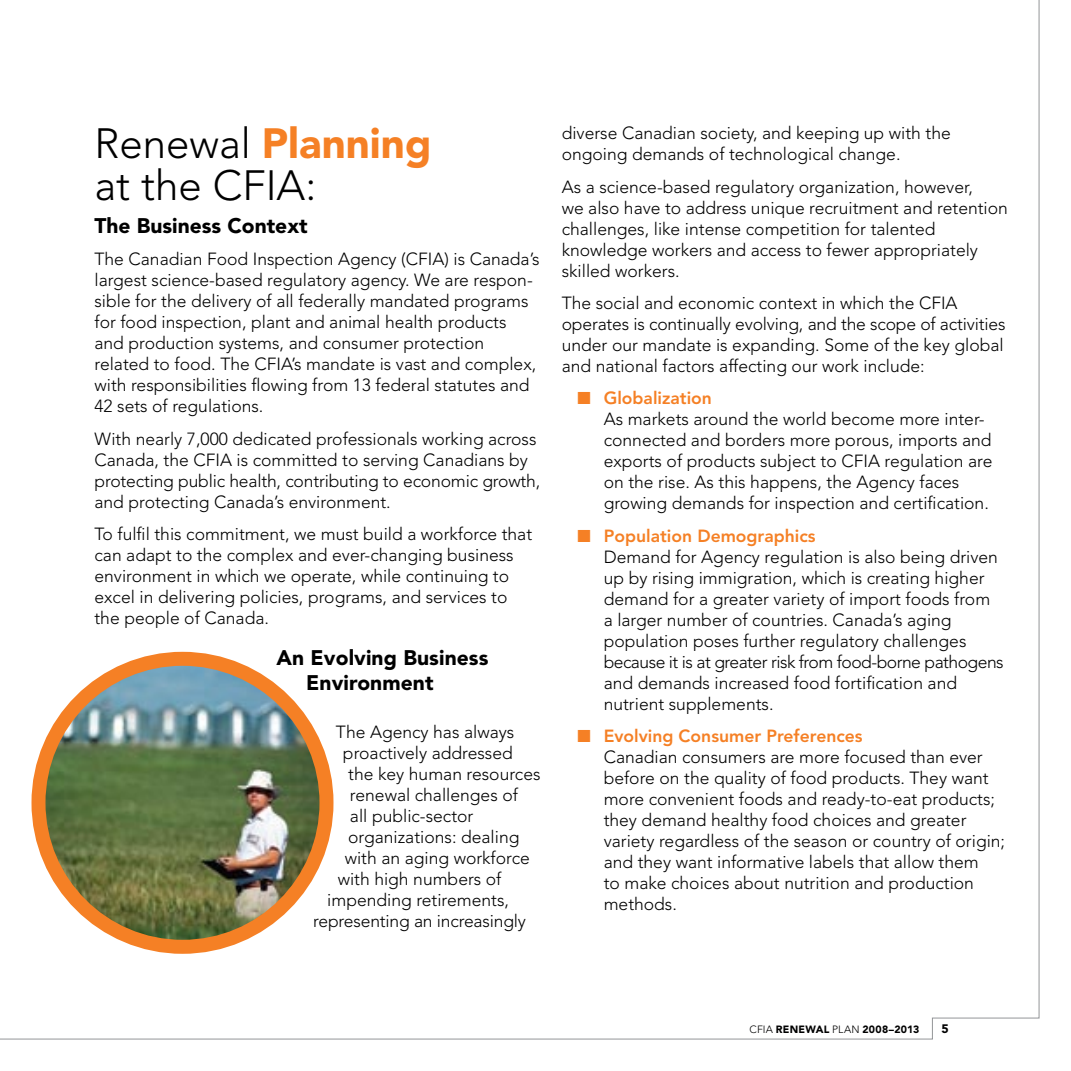
<style>
.page{position:relative;width:1071px;height:1071px;background:#fff}
.page>*{position:absolute;margin:0;border:0;box-sizing:border-box;transform-origin:0 0}
.t1{font:300 42px/42px "Avenir";color:#000}
.t2{font:900 21px/25.2px "Avenir";letter-spacing:.005em;color:#000}
.t3{font:300 17.5px/21px "Avenir";color:#000}
.t4{font:900 12.25px "Avenir";color:#000}
.t5{font:900 10.5px "Avenir";letter-spacing:.02em;color:#000}
.s1{font-weight:900;color:#f58025}
.s2{color:#f58025}
.s3{font-weight:800;color:#f58025}
.s4{font-weight:300}
</style>
<div class="page">
<img style="left:44px;top:660px;width:277px;height:285px">
<div style="left:31px;top:652px;width:303px;height:302px;border:14px solid #f58025;border-radius:50%"></div>
<h1 class="t1" style="left:94px;top:122px;width:338px">Renewal <span class="s1">Planning </span>at the CFIA:</h1>
<p class="t2" style="left:94px;top:213px;width:215px">The Business Context</p>
<p class="t3" style="left:94px;top:249px;width:447px">The Canadian Food Inspection Agency (CFIA) is Canada’s largest science-based regulatory agency. We are respon&shy;sible for the delivery of all federally mandated programs for food inspection, plant and animal health products and production systems, and consumer protection related to food. The CFIA’s mandate is vast and complex, with responsibilities flowing from 13 federal statutes and 42 sets of regulations.</p>
<p class="t3" style="left:94px;top:428px;width:447px">With nearly 7,000 dedicated professionals working across Canada, the CFIA is committed to serving Canadians by protecting public health, contributing to economic growth, and protecting Canada’s environment.</p>
<p class="t3" style="left:94px;top:523px;width:439px">To fulfil this commitment, we must build a workforce that can adapt to the complex and ever-changing business environment in which we operate, while continuing to excel in delivering policies, programs, and services to the people of Canada.</p>
<p class="t2" style="left:306px;top:645px;width:184px;text-indent:-30px">An Evolving Business<br>Environment</p>
<p class="t3" style="left:336px;top:722px;width:180px">The Agency has always</p>
<p class="t3" style="left:343px;top:743px;width:171px">proactively addressed</p>
<p class="t3" style="left:348px;top:764px;width:194px">the key human resources</p>
<p class="t3" style="left:350px;top:785px;width:169px">renewal challenges of</p>
<p class="t3" style="left:350px;top:806px;width:125px">all public-sector</p>
<p class="t3" style="left:348px;top:827px;width:173px">organizations: dealing</p>
<p class="t3" style="left:345px;top:848px;width:187px">with an aging workforce</p>
<p class="t3" style="left:338px;top:869px;width:165px">with high numbers of</p>
<p class="t3" style="left:327px;top:890px;width:183px">impending retirements,</p>
<p class="t3" style="left:313px;top:911px;width:214px">representing an increasingly</p>
<p class="t3" style="left:562px;top:123px;width:391px">diverse Canadian society, and keeping up with the ongoing demands of technological change.</p>
<p class="t3" style="left:562px;top:176px;width:448px">As a science-based regulatory organization, however,<br>we also have to address unique recruitment and retention challenges, like intense competition for talented knowledge workers and access to fewer appropriately skilled workers.</p>
<p class="t3" style="left:562px;top:292px;width:445px">The social and economic context in which the CFIA operates is continually evolving, and the scope of activities under our mandate is expanding. Some of the key global and national factors affecting our work include:</p>
<p class="t3" style="left:604px;top:388px;width:390px;text-indent:-26px"><span class="s2">■</span> <span class="s3">Globalization<br></span>As markets around the world become more inter&shy;connected and borders more porous, imports and exports of products subject to CFIA regulation are on the rise. As this happens, the Agency faces growing demands for inspection and certification.</p>
<p class="t3" style="left:604px;top:525px;width:401px;text-indent:-26px"><span class="s2">■</span> <span class="s3">Population Demographics<br></span>Demand for Agency regulation is also being driven up by rising immigration, which is creating higher demand for a greater variety of import foods from a larger number of countries. Canada’s aging population poses further regulatory challenges because it is at greater risk from food-borne pathogens and demands increased food fortification and nutrient supplements.</p>
<p class="t3" style="left:604px;top:725px;width:403px;text-indent:-26px"><span class="s2">■</span> <span class="s3">Evolving Consumer Preferences<br></span>Canadian consumers are more focused than ever before on the quality of food products. They want more convenient foods and ready-to-eat products; they demand healthy food choices and greater variety regardless of the season or country of origin; and they want informative labels that allow them<br>to make choices about nutrition and production methods.</p>
<p class="t5" style="left:749px;top:1023px;width:171px"><span class="s4">CFIA</span> RENEWAL <span class="s4">PLAN</span> 2008–2013</p>
<p class="t4" style="left:942px;top:1022px;width:9px">5</p>
</div>
